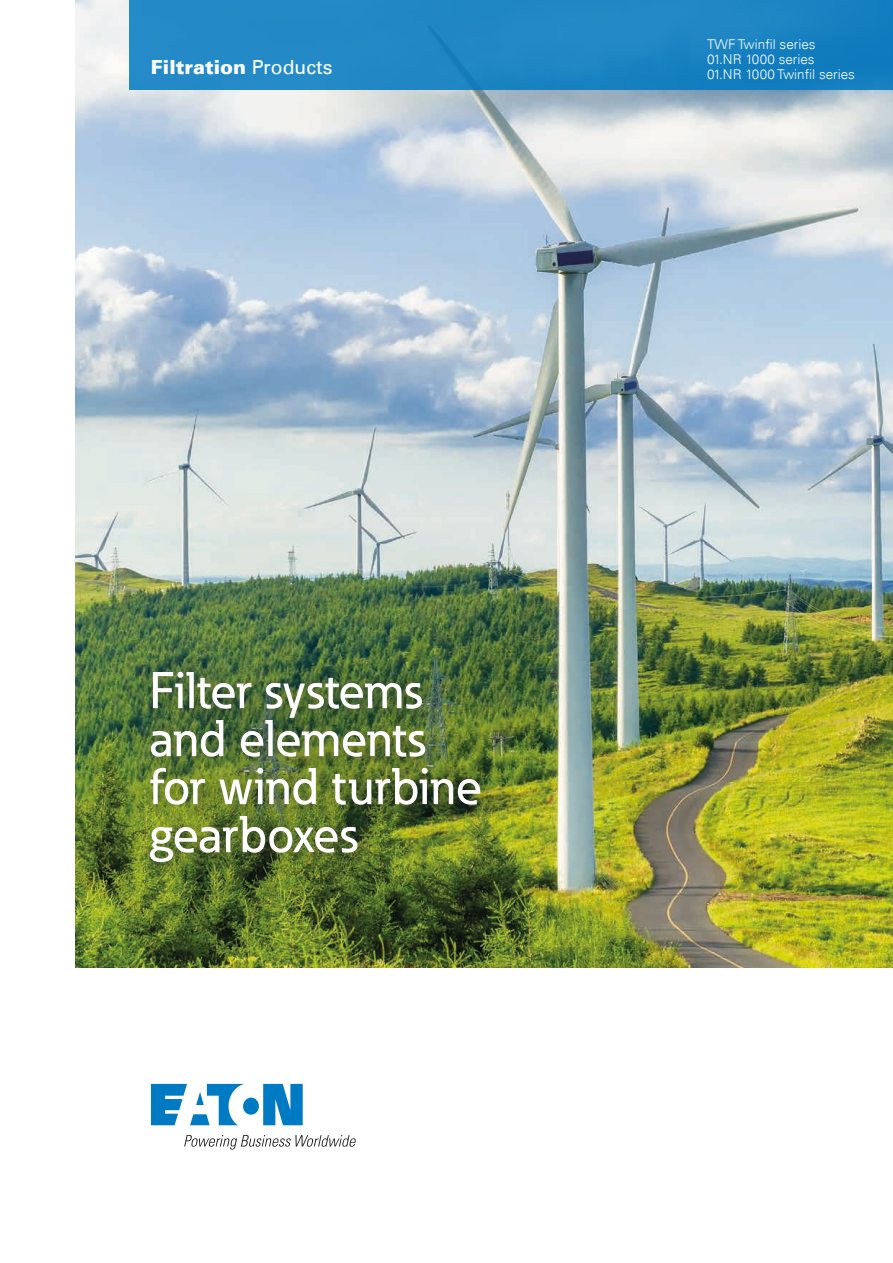
<style>
.page{position:relative;width:893px;height:1263px;background:#fff}
.page>*{position:absolute;margin:0;border:0;box-sizing:border-box;transform-origin:0 0}
.t1{font:500 51px/48px "Eaton";color:#fff}
.t2{font:900 19.5px "Univers LT";color:#fff}
.t3{font:300 13.5px/15px "Univers LT";color:#fff}
.s1{font-weight:400}
</style>
<div class="page">
<img style="left:75px;top:0;width:818px;height:968px">
<svg style="left:151px;top:1084px;width:152px;height:41px"></svg>
<svg style="left:184px;top:1135px;width:172px;height:14px"></svg>
<div style="left:130px;top:0;width:763px;height:89px;background:linear-gradient(to right,#278dc8,#167fc0)"></div>
<div style="left:132px;top:653px;width:373px;height:234px;background:#231f20;opacity:.2"></div>
<h2 class="t2" style="left:151px;top:55px;width:183px">Filtration <span class="s1">Products</span></h2>
<p class="t3" style="left:707px;top:37px;width:150px">TWF Twinfil series<br>01.NR 1000 series<br>01.NR 1000 Twinfil series</p>
<h1 class="t1" style="left:149px;top:666px;width:334px">Filter systems and elements for wind turbine gearboxes</h1>
</div>
